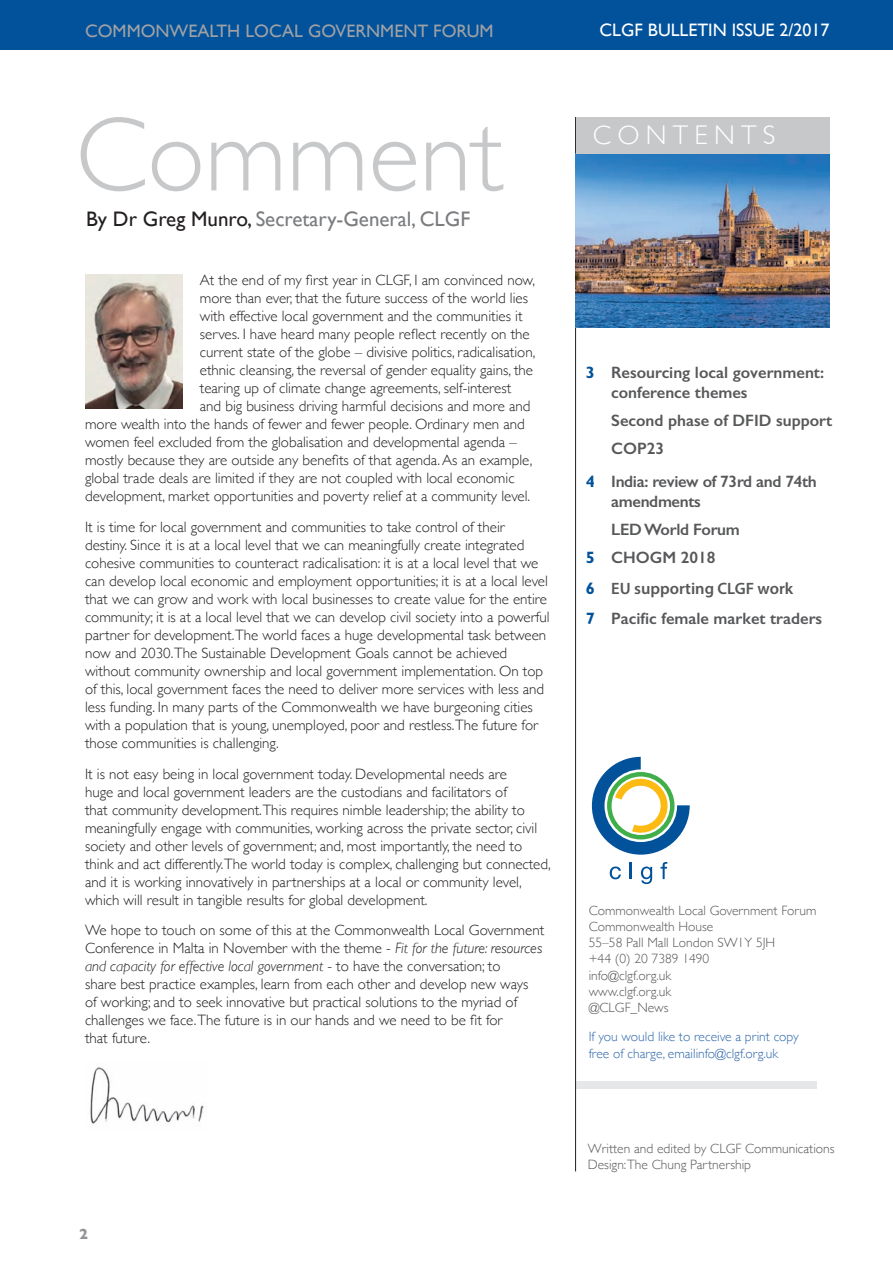
<style>
.page{position:relative;width:893px;height:1263px;background:#fff}
.page>*{position:absolute;margin:0;border:0;box-sizing:border-box;transform-origin:0 0}
.t1{font:300 106.2px "Gill Sans";color:#c7c8ca}
.t2{font:300 27px "Gill Sans";letter-spacing:.23em;color:#fff}
.t3{font:21px "Gill Sans";color:#7a7c7f}
.t4{font:18px "Gill Sans";color:#a0a1a5}
.t5{font:18px "Gill Sans";color:#fff}
.t6{font:600 16.5px/19.8px "Gill Sans";color:#57585a}
.t7{font:600 16.5px/19.8px "Gill Sans";letter-spacing:-.02em;color:#57585a}
.t8{font:600 16.5px "Myriad Pro";color:#57585a}
.t9{font:300 15px/18px "Gill Sans";color:#231f20}
.t10{font:700 15px "Gill Sans";color:#939598}
.t11{font:300 13.5px/16.2px "Gill Sans";color:#57585a}
.t12{font:300 13.5px/16.2px "Gill Sans";color:#2f68aa}
.s1{color:#231f20}
.s2{font-style:italic}
.s3{font-family:"Gill Sans Std";font-weight:700;color:#01529b}
</style>
<div class="page">
<div style="left:0;top:0;width:893px;height:49px;background:#01529b"></div>
<div style="left:576px;top:1081px;width:241px;height:8px;background:#e6e7e9"></div>
<hr style="left:575px;top:117px;width:1px;height:1054px;background:#231f20">
<img style="left:576px;top:154px;width:253px;height:174px">
<div style="left:576px;top:117px;width:253px;height:37px;background:#c7c8ca"></div>
<svg style="left:592px;top:757px;width:98px;height:98px"></svg>
<svg style="left:610px;top:866px;width:11px;height:13px"></svg>
<svg style="left:630px;top:862px;width:2px;height:17px"></svg>
<svg style="left:641px;top:866px;width:11px;height:18px"></svg>
<svg style="left:661px;top:862px;width:6px;height:17px"></svg>
<img style="left:85px;top:275px;width:98px;height:133px">
<img style="left:90px;top:1067px;width:114px;height:57px">
<p class="t4" style="left:85px;top:20px;width:410px">COMMONWEALTH LOCAL GOVERNMENT FORUM</p>
<p class="t5" style="left:599px;top:19px;width:232px">CLGF BULLETIN ISSUE 2/2017</p>
<h1 class="t1" style="left:75px;top:72px;width:430px">Comment</h1>
<h3 class="t3" style="left:86px;top:207px;width:386px"><span class="s1">By Dr Greg Munro,</span> Secretary-General, CLGF</h3>
<p class="t9" style="left:200px;top:270px;width:337px">At the end of my first year in CLGF, I am convinced now,</p>
<p class="t9" style="left:200px;top:288px;width:330px">more than ever, that the future success of the world lies</p>
<p class="t9" style="left:200px;top:306px;width:324px">with effective local government and the communities it</p>
<p class="t9" style="left:200px;top:324px;width:331px">serves. I have heard many people reflect recently on the</p>
<p class="t9" style="left:200px;top:342px;width:337px">current state of the globe – divisive politics, radicalisation,</p>
<p class="t9" style="left:200px;top:360px;width:335px">ethnic cleansing, the reversal of gender equality gains, the</p>
<p class="t9" style="left:200px;top:378px;width:313px">tearing up of climate change agreements, self-interest</p>
<p class="t9" style="left:200px;top:396px;width:332px">and big business driving harmful decisions and more and</p>
<p class="t9" style="left:85px;top:414px;width:441px">more wealth into the hands of fewer and fewer people. Ordinary men and</p>
<p class="t9" style="left:85px;top:432px;width:433px">women feel excluded from the globalisation and developmental agenda –</p>
<p class="t9" style="left:85px;top:450px;width:449px">mostly because they are outside any benefits of that agenda. As an example,</p>
<p class="t9" style="left:85px;top:468px;width:431px">global trade deals are limited if they are not coupled with local economic</p>
<p class="t9" style="left:85px;top:486px;width:447px">development, market opportunities and poverty relief at a community level.</p>
<p class="t9" style="left:85px;top:517px;width:466px">It is time for local government and communities to take control of their destiny. Since it is at a local level that we can meaningfully create integrated cohesive communities to counteract radicalisation: it is at a local level that we can develop local economic and employment opportunities; it is at a local level that we can grow and work with local businesses to create value for the entire community; it is at a local level that we can develop civil society into a powerful partner for development.The world faces a huge developmental task between now and 2030.The Sustainable Development Goals cannot be achieved without community ownership and local government implementation. On top of this, local government faces the need to deliver more services with less and less funding. In many parts of the Commonwealth we have burgeoning cities with a population that is young, unemployed, poor and restless.The future for those communities is challenging.</p>
<p class="t9" style="left:85px;top:764px;width:467px">It is not easy being in local government today. Developmental needs are<br>huge and local government leaders are the custodians and facilitators of<br>that community development.This requires nimble leadership; the ability to meaningfully engage with communities, working across the private sector, civil society and other levels of government; and, most importantly, the need to think and act differently.The world today is complex, challenging but connected, and it is working innovatively in partnerships at a local or community level, which will result in tangible results for global development.</p>
<p class="t9" style="left:85px;top:921px;width:461px">We hope to touch on some of this at the Commonwealth Local Government Conference in Malta in November with the theme - <span class="s2">Fit for the future: resources and capacity for effective local government</span> - to have the conversation; to<br>share best practice examples, learn from each other and develop new ways<br>of working; and to seek innovative but practical solutions to the myriad of challenges we face.The future is in our hands and we need to be fit for<br>that future.</p>
<p class="t10" style="left:79px;top:1222px;width:10px">2</p>
<h2 class="t2" style="left:593px;top:114px;width:184px">CONTENTS</h2>
<p class="t6" style="left:611px;top:362px;width:214px;text-indent:-25px"><span class="s3">3</span> Resourcing local government: conference themes</p>
<p class="t6" style="left:611px;top:406px;width:222px;line-height:28.3px">Second phase of DFID support<br>COP23</p>
<p class="t7" style="left:611px;top:471px;width:207px;text-indent:-25px"><span class="s3">4</span> India: review of 73rd and 74th amendments</p>
<p class="t7" style="left:586px;top:515px;width:156px;line-height:28.3px;text-indent:26px">LED World Forum<br><span class="s3">5</span> CHOGM 2018</p>
<p class="t8" style="left:586px;top:577px;width:209px"><span class="s3">6</span> EU supporting CLGF work</p>
<p class="t6" style="left:586px;top:608px;width:238px"><span class="s3">7</span> Pacific female market traders</p>
<p class="t11" style="left:589px;top:901px;width:229px">Commonwealth Local Government Forum<br>Commonwealth House<br>55–58 Pall Mall London SW1Y 5JH<br>+44 (0) 20 7389 1490<br>info@clgf.org.uk<br>www.clgf.org.uk<br>@CLGF_News</p>
<p class="t12" style="left:589px;top:1028px;width:212px">If you would like to receive a print copy free of charge, emailinfo@clgf.org.uk</p>
<p class="t11" style="left:588px;top:1139px;width:248px">Written and edited by CLGF Communications<br>Design:The Chung Partnership</p>
</div>
